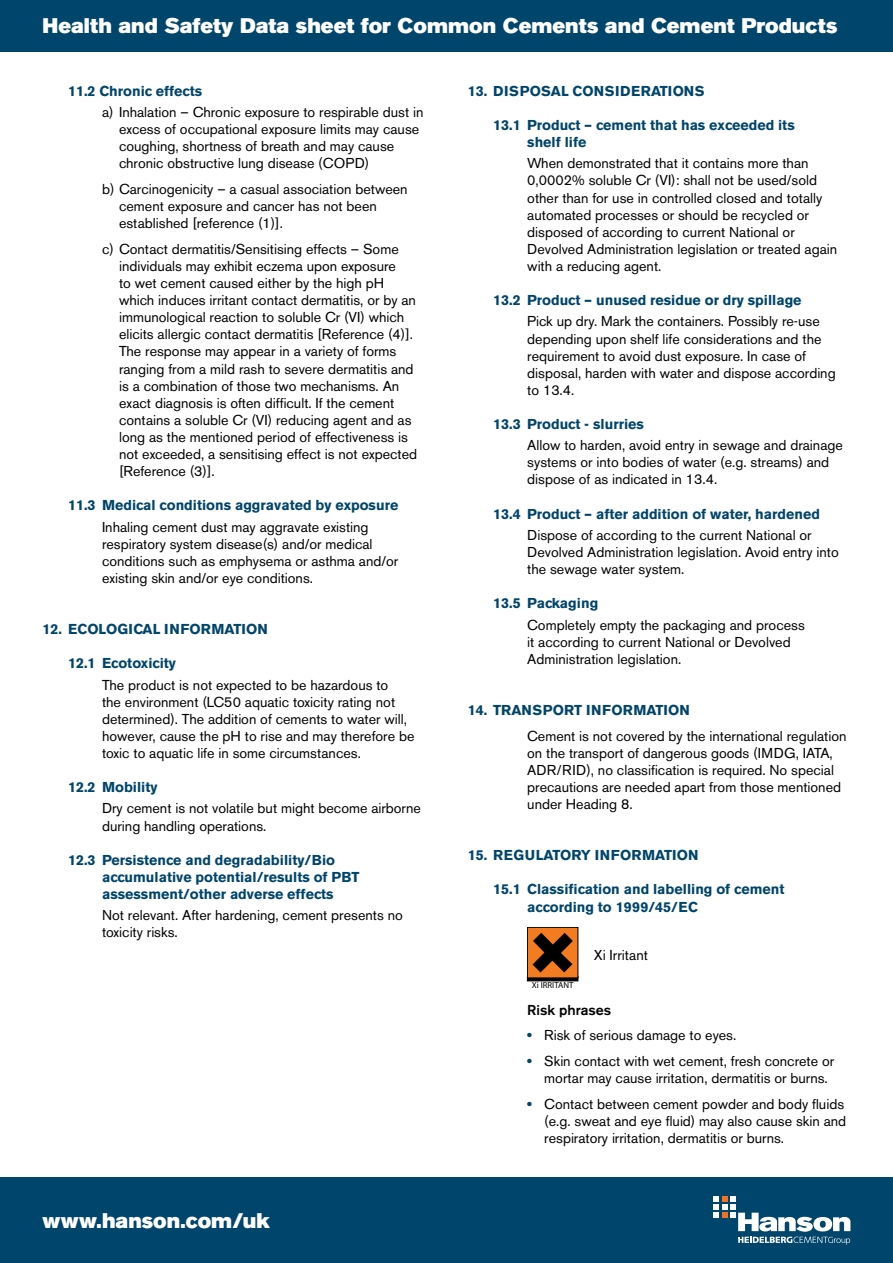
<style>
.page{position:relative;width:893px;height:1263px;background:#fff}
.page>*{position:absolute;margin:0;border:0;box-sizing:border-box;transform-origin:0 0}
.t1{font:21px "Akzidenz Grotesk BE Super";letter-spacing:.005em;color:#fff}
.t2{font:14.25px/17.1px "Akzidenz Grotesk BE";color:#000}
.t3{font:700 14.25px/17.1px "Akzidenz Grotesk BE";color:#00456b}
.t4{font:700 14.25px "Akzidenz Grotesk BE";letter-spacing:.02em;color:#00456b}
.t5{font:500 14.25px "Akzidenz Grotesk BE";color:#000}
.t6{font:8.7px "Myriad Pro";color:#000}
.s1{font-family:"Akzidenz Grotesk BE Super";color:#00456b}
</style>
<div class="page">
<div style="left:0;top:1178px;width:893px;height:85px;background:#00456b"></div>
<div style="left:0;top:0;width:893px;height:51px;background:#00456b"></div>
<svg style="left:713px;top:1196px;width:137px;height:49px"></svg>
<div style="left:527px;top:976px;width:51px;height:5px;background:#000"></div>
<div style="left:527px;top:927px;width:51px;height:51px;background:#f47c20"></div>
<div style="left:527px;top:927px;width:51px;height:51px;border:1px solid #000"></div>
<svg style="left:532px;top:933px;width:41px;height:39px"></svg>
<h1 class="t1" style="left:43px;top:14px;width:796px">Health and Safety Data sheet for Common Cements and Cement Products</h1>
<p class="t3" style="left:68px;top:82px;width:136px">11.2 Chronic effects</p>
<p class="t2" style="left:119px;top:104px;width:306px;text-indent:-17px">a) Inhalation – Chronic exposure to respirable dust in excess of occupational exposure limits may cause coughing, shortness of breath and may cause chronic obstructive lung disease (COPD)</p>
<p class="t2" style="left:119px;top:180px;width:290px;text-indent:-17px">b) Carcinogenicity – a casual association between cement exposure and cancer has not been established [reference (1)].</p>
<p class="t2" style="left:119px;top:240px;width:300px;text-indent:-17px">c) Contact dermatitis/Sensitising effects – Some individuals may exhibit eczema upon exposure<br>to wet cement caused either by the high pH which induces irritant contact dermatitis, or by an immunological reaction to soluble Cr (VI) which elicits allergic contact dermatitis [Reference (4)].<br>The response may appear in a variety of forms ranging from a mild rash to severe dermatitis and is a combination of those two mechanisms. An exact diagnosis is often difficult. If the cement contains a soluble Cr (VI) reducing agent and as long as the mentioned period of effectiveness is not exceeded, a sensitising effect is not expected [Reference (3)].</p>
<p class="t3" style="left:68px;top:497px;width:332px">11.3 Medical conditions aggravated by exposure</p>
<p class="t2" style="left:102px;top:518px;width:298px">Inhaling cement dust may aggravate existing respiratory system disease(s) and/or medical conditions such as emphysema or asthma and/or existing skin and/or eye conditions.</p>
<p class="t3" style="left:43px;top:621px;width:227px">12. ECOLOGICAL INFORMATION</p>
<p class="t3" style="left:68px;top:655px;width:109px">12.1 Ecotoxicity</p>
<p class="t2" style="left:102px;top:676px;width:314px">The product is not expected to be hazardous to<br>the environment (LC50 aquatic toxicity rating not determined). The addition of cements to water will, however, cause the pH to rise and may therefore be toxic to aquatic life in some circumstances.</p>
<p class="t3" style="left:68px;top:779px;width:91px">12.2 Mobility</p>
<p class="t2" style="left:102px;top:800px;width:320px">Dry cement is not volatile but might become airborne during handling operations.</p>
<p class="t3" style="left:102px;top:851px;width:259px;text-indent:-34px">12.3 Persistence and degradability/Bio accumulative potential/results of PBT assessment/other adverse effects</p>
<p class="t2" style="left:102px;top:907px;width:302px">Not relevant. After hardening, cement presents no toxicity risks.</p>
<h1 class="t1" style="left:43px;top:1209px;width:229px">www.hanson.com/uk</h1>
<p class="t4" style="left:468px;top:83px;width:239px">13. DISPOSAL CONSIDERATIONS</p>
<p class="t3" style="left:527px;top:116px;width:269px;text-indent:-34px">13.1 Product – cement that has exceeded its shelf life</p>
<p class="t2" style="left:527px;top:155px;width:311px">When demonstrated that it contains more than 0,0002% soluble Cr (VI): shall not be used/sold other than for use in controlled closed and totally automated processes or should be recycled or disposed of according to current National or Devolved Administration legislation or treated again with a reducing agent.</p>
<p class="t3" style="left:493px;top:292px;width:310px">13.2 Product – unused residue or dry spillage</p>
<p class="t2" style="left:527px;top:313px;width:310px">Pick up dry. Mark the containers. Possibly re-use depending upon shelf life considerations and the requirement to avoid dust exposure. In case of disposal, harden with water and dispose according to 13.4.</p>
<p class="t3" style="left:493px;top:416px;width:152px">13.3 Product - slurries</p>
<p class="t2" style="left:527px;top:437px;width:317px">Allow to harden, avoid entry in sewage and drainage systems or into bodies of water (e.g. streams) and dispose of as indicated in 13.4.</p>
<p class="t3" style="left:493px;top:505px;width:328px">13.4 Product – after addition of water, hardened</p>
<p class="t2" style="left:527px;top:526px;width:313px">Dispose of according to the current National or<br>Devolved Administration legislation. Avoid entry into the sewage water system.</p>
<p class="t3" style="left:493px;top:595px;width:106px">13.5 Packaging</p>
<p class="t2" style="left:527px;top:616px;width:279px">Completely empty the packaging and process it according to current National or Devolved<br>Administration legislation.</p>
<p class="t3" style="left:468px;top:702px;width:224px">14. TRANSPORT INFORMATION</p>
<p class="t2" style="left:527px;top:727px;width:321px">Cement is not covered by the international regulation on the transport of dangerous goods (IMDG, IATA, ADR/RID), no classification is required. No special precautions are needed apart from those mentioned under Heading 8.</p>
<p class="t3" style="left:468px;top:847px;width:232px">15. REGULATORY INFORMATION</p>
<p class="t3" style="left:527px;top:881px;width:259px;text-indent:-34px">15.1 Classification and labelling of cement according to 1999/45/EC</p>
<p class="t6" style="left:532px;top:980px;width:43px">Xi IRRITANT</p>
<p class="t2" style="left:594px;top:947px;width:56px">Xi Irritant</p>
<p class="t5" style="left:527px;top:1001px;width:86px">Risk phrases</p>
<p class="t2" style="left:527px;top:1027px;width:211px"><span class="s1">•</span> Risk of serious damage to eyes.</p>
<p class="t2" style="left:544px;top:1052px;width:291px;text-indent:-17px"><span class="s1">•</span> Skin contact with wet cement, fresh concrete or mortar may cause irritation, dermatitis or burns.</p>
<p class="t2" style="left:544px;top:1095px;width:303px;text-indent:-17px"><span class="s1">•</span> Contact between cement powder and body fluids (e.g. sweat and eye fluid) may also cause skin and respiratory irritation, dermatitis or burns.</p>
</div>
